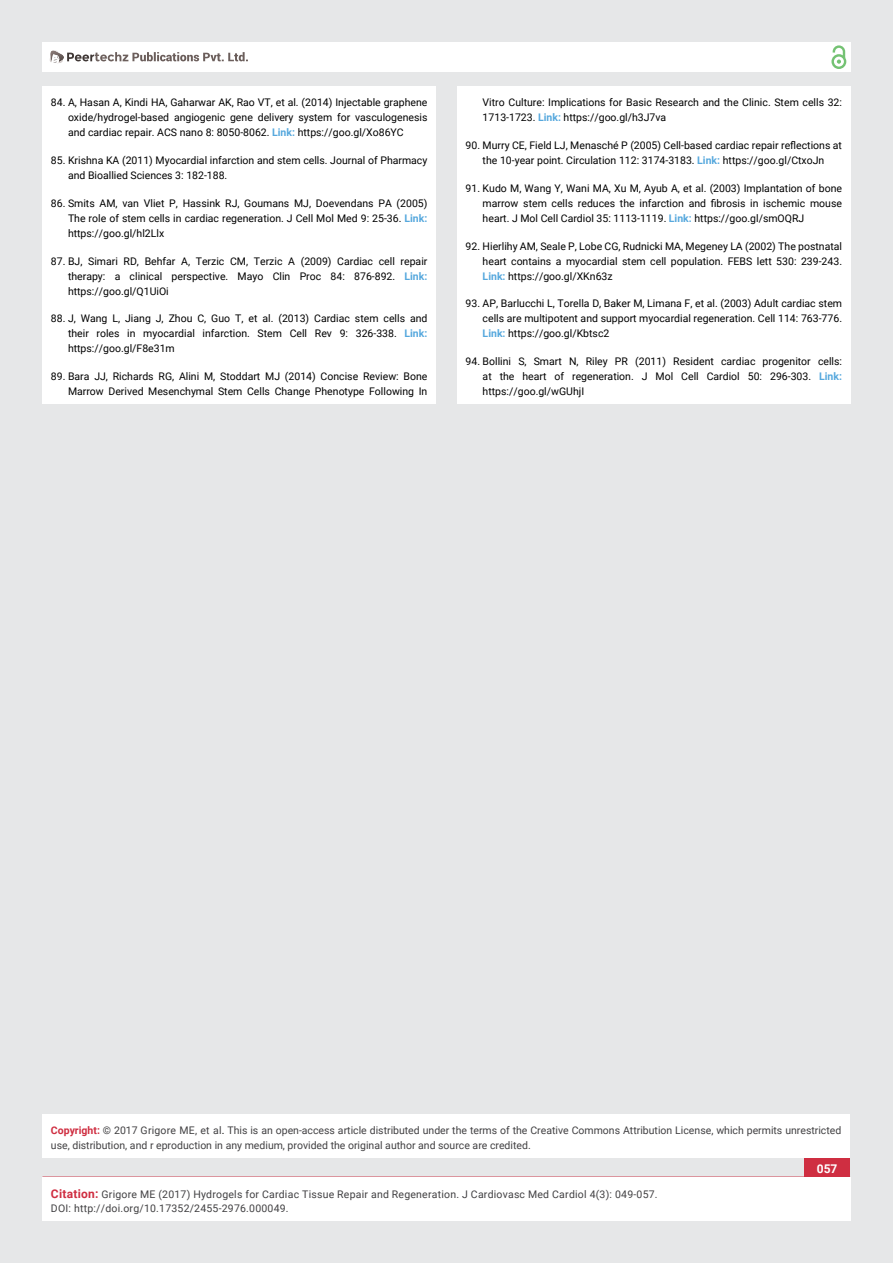
<style>
.page{position:relative;width:893px;height:1263px;background:#e6e7e8}
.page>*{position:absolute;margin:0;border:0;box-sizing:border-box;transform-origin:0 0}
.t1{font:700 12px "Roboto";color:#fff}
.t2{font:10.5px/15px "Roboto";color:#000;text-align:justify}
.t3{font:10.5px/15px "Roboto";color:#414042}
.t4{font:10.5px/13.5px "Roboto";letter-spacing:.02em;color:#414042}
.s1{font-weight:700;color:#56a8dd}
.s2{font-weight:700;color:#cf2e41}
.s3{color:#0e0e0e}
.s4{font-weight:700;font-size:12px;color:#cf2e41}
</style>
<div class="page">
<div style="left:42px;top:43px;width:808px;height:29px;background:#fff"></div>
<div style="left:831px;top:54px;width:15px;height:15px;border:2px solid #74c273;border-radius:50%"></div>
<svg style="left:831px;top:45px;width:15px;height:19px"></svg>
<div style="left:804px;top:1157px;width:46px;height:43px;background:#cf2e41"></div>
<svg style="left:49px;top:50px;width:199px;height:14px"></svg>
<div style="left:42px;top:1177px;width:809px;height:43px;background:#fff"></div>
<div style="left:42px;top:1115px;width:808px;height:43px;background:#fff"></div>
<div style="left:42px;top:87px;width:394px;height:317px;background:#fff"></div>
<div style="left:457px;top:87px;width:393px;height:317px;background:#fff"></div>
<p class="t2" style="left:68px;top:95px;width:361px;text-indent:-17px">84. A, Hasan A, Kindi HA, Gaharwar AK, Rao VT, et al. (2014) Injectable graphene oxide/hydrogel-based angiogenic gene delivery system for vasculogenesis and cardiac repair. ACS nano 8: 8050-8062. <span class="s1">Link:</span> https://goo.gl/Xo86YC</p>
<p class="t2" style="left:68px;top:153px;width:361px;text-indent:-17px">85. Krishna KA (2011 ) Myocardial infarction and stem cells. Journal of Pharmacy and Bioallied Sciences 3: 182-188.</p>
<p class="t2" style="left:68px;top:196px;width:361px;text-indent:-17px">86. Smits AM, van Vl iet P, Hassink RJ, Goumans MJ, Doevendans PA (2005)<br>The role of stem cells in cardiac regeneration. J Cell Mol Med 9: 25-36. <span class="s1">Link: </span>https://goo.gl/hl2Llx</p>
<p class="t2" style="left:68px;top:253px;width:361px;text-indent:-17px">87. BJ, Simari RD, Behfar A, Terzic CM, Terzic A (2009) Cardiac cell repair therapy: a clinical perspective. Mayo Clin Proc 84: 876-892. <span class="s1">Link: </span>https://goo.gl/Q1UiOi</p>
<p class="t2" style="left:68px;top:311px;width:361px;text-indent:-17px">88. J, Wang L, J iang J, Zhou C, Guo T, et al. (2013) Cardiac stem cells and their roles in myocardial infarction. Stem Cell Rev 9: 326-338. <span class="s1">Link: </span>https://goo.gl/F8e31m</p>
<p class="t2" style="left:51px;top:369px;width:378px;text-align:right">89. Bara JJ, Richard s RG, Alini M, Stoddart MJ (2014) Concise Review: Bone<br>Marrow Derived Mesenchymal Stem Cells Change Phenotype Following In</p>
<p class="t2" style="left:483px;top:95px;width:361px">Vitro Culture: Implications for Basic Research and the Clinic. Stem cells 32:<br>1713-1723. <span class="s1">Link:</span> https://goo.gl/h3J7va</p>
<p class="t2" style="left:466px;top:138px;width:378px;text-align:center">90. Murry CE, Field L J, Menasché P (2005) Cell-based cardiac repair reflections at the 10-year point. Circulation 112: 3174-3183. <span class="s1">Link:</span> https://goo.gl/CtxoJn</p>
<p class="t2" style="left:483px;top:181px;width:361px;text-indent:-17px">91. Kudo M, Wang Y, W ani MA, Xu M, Ayub A, et al. (2003) Implantation of bone marrow stem cells reduces the infarction and fibrosis in ischemic mouse heart. J Mol Cell Cardiol 35: 1113-1119. <span class="s1">Link:</span> https://goo.gl/smOQRJ</p>
<p class="t2" style="left:483px;top:238px;width:361px;text-indent:-17px">92. Hierlihy AM, Seal e P, Lobe CG, Rudnicki MA, Megeney LA (2002) The postnatal heart contains a myocardial stem cell population. FEBS lett 530: 239-243.<br><span class="s1">Link:</span> https://goo.gl/XKn63z</p>
<p class="t2" style="left:483px;top:296px;width:361px;text-indent:-17px">93. AP, Barlu cchi L, Torella D, Baker M, Limana F, et al. (2003) Adult cardiac stem cells are multipotent and support myocardial regeneration. Cell 114: 763-776.<br><span class="s1">Link:</span> https://goo.gl/Kbtsc2</p>
<p class="t2" style="left:483px;top:354px;width:361px;text-indent:-17px">94. Bollini S, Smart N , Riley PR (2011) Resident cardiac progenitor cells: at the heart of regeneration. J Mol Cell Cardiol 50: 296-303. <span class="s1">Link: </span>https://goo.gl/wGUhjI</p>
<p class="t3" style="left:51px;top:1123px;width:792px"><span class="s2">Copyright:</span> © 2017 Grigore ME, et al<span class="s3">.</span> This is an open-access article distributed under the terms of the Creative Commons Attribution License, which permits unrestricted use, distribution, and r eproduction in any medium, provided the original author and source are credited.</p>
<p class="t4" style="left:51px;top:1188px;width:608px"><span class="s4">Citation:</span> Grigore ME (2017) Hydrogels for Cardiac Tissue Repair and Regeneration. J Cardiovasc Med Cardiol 4(3): 049-057.<br>DOI: http://doi.org/10.17352/2455-2976.000049.</p>
<p class="t1" style="left:817px;top:1162px;width:22px">057</p>
</div>
